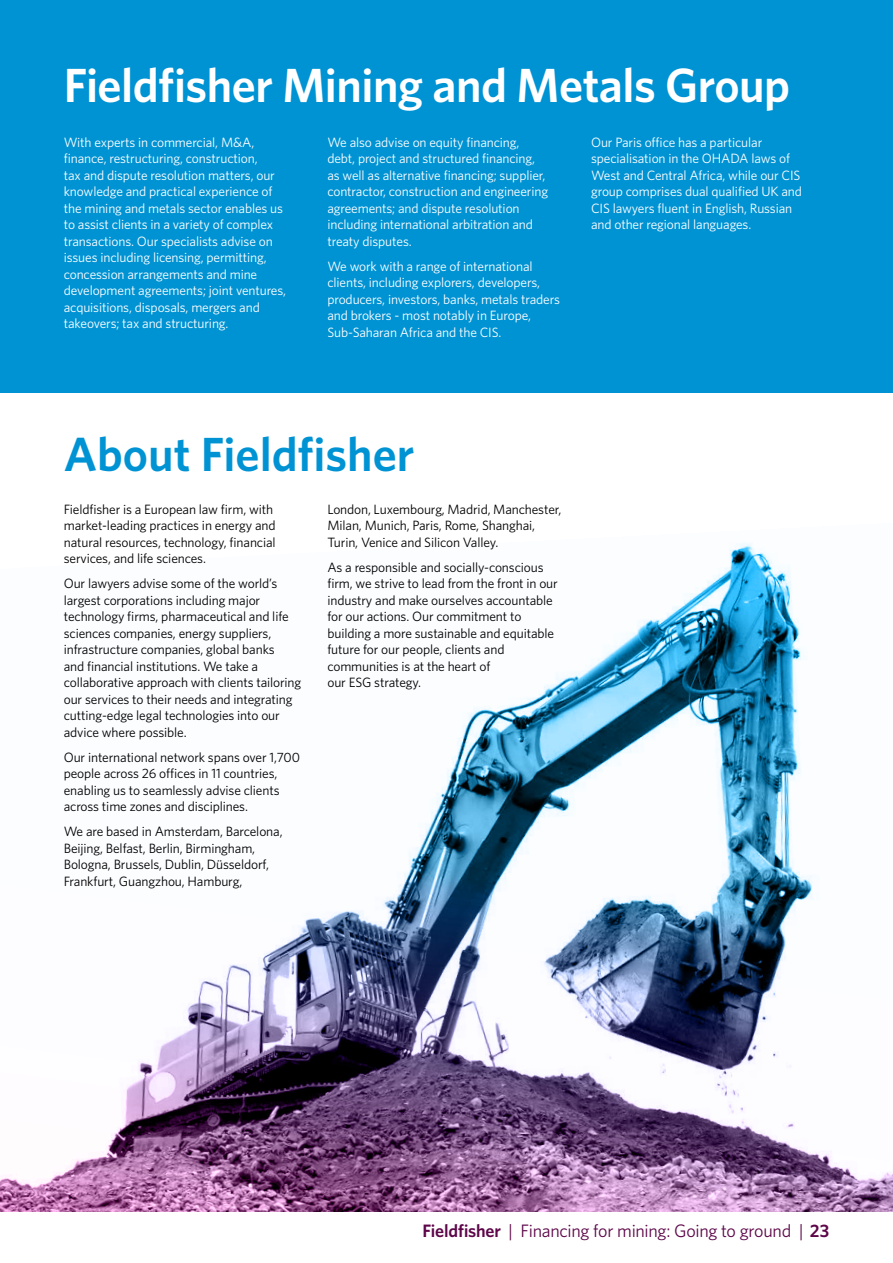
<style>
.page{position:relative;width:893px;height:1263px;background:#fff}
.page>*{position:absolute;margin:0;border:0;box-sizing:border-box;transform-origin:0 0}
.t1{font:600 48px "Whitney";letter-spacing:-.01em;color:#fff}
.t2{font:600 48px "Whitney";color:#0093d4}
.t3{font:18px "Whitney";letter-spacing:-.02em;color:#5d0749}
.t4{font:13.5px/16.5px "Whitney";letter-spacing:-.01em;color:#000}
.t5{font:13.5px/16.5px "Whitney";letter-spacing:-.01em;color:#fff}
.s1{font-weight:600}
</style>
<div class="page">
<img style="left:0;top:543px;width:893px;height:669px">
<div style="left:0;top:0;width:893px;height:392px;background:#0093d4"></div>
<h1 class="t1" style="left:64px;top:54px;width:728px">Fieldfisher Mining and Metals Group</h1>
<p class="t5" style="left:64px;top:134px;width:224px">With experts in commercial, M&amp;A, finance, restructuring, construction,<br>tax and dispute resolution matters, our knowledge and practical experience of the mining and metals sector enables us to assist clients in a variety of complex transactions. Our specialists advise on issues including licensing, permitting, concession arrangements and mine development agreements; joint ventures, acquisitions, disposals, mergers and takeovers; tax and structuring.</p>
<p class="t5" style="left:327px;top:134px;width:222px">We also advise on equity financing, debt, project and structured financing, as well as alternative financing; supplier, contractor, construction and engineering agreements; and dispute resolution including international arbitration and treaty disputes.</p>
<p class="t5" style="left:591px;top:134px;width:212px">Our Paris office has a particular specialisation in the OHADA laws of West and Central Africa, while our CIS group comprises dual qualified UK and CIS lawyers fluent in English, Russian and other regional languages.</p>
<p class="t5" style="left:327px;top:258px;width:234px">We work with a range of international clients, including explorers, developers, producers, investors, banks, metals traders and brokers - most notably in Europe, Sub-Saharan Africa and the CIS.</p>
<h1 class="t2" style="left:64px;top:422px;width:352px">About Fieldfisher</h1>
<p class="t4" style="left:64px;top:500px;width:213px">Fieldfisher is a European law firm, with market-leading practices in energy and natural resources, technology, financial services, and life sciences.</p>
<p class="t4" style="left:64px;top:575px;width:239px">Our lawyers advise some of the world’s largest corporations including major technology firms, pharmaceutical and life sciences companies, energy suppliers, infrastructure companies, global banks<br>and financial institutions. We take a collaborative approach with clients tailoring our services to their needs and integrating cutting-edge legal technologies into our advice where possible.</p>
<p class="t4" style="left:64px;top:748px;width:238px">Our international network spans over 1,700 people across 26 offices in 11 countries, enabling us to seamlessly advise clients across time zones and disciplines.</p>
<p class="t4" style="left:64px;top:823px;width:220px">We are based in Amsterdam, Barcelona, Beijing, Belfast, Berlin, Birmingham, Bologna, Brussels, Dublin, Düsseldorf, Frankfurt, Guangzhou, Hamburg,</p>
<p class="t4" style="left:327px;top:500px;width:235px">London, Luxembourg, Madrid, Manchester,<br>Milan, Munich, Paris, Rome, Shanghai,<br>Turin, Venice and Silicon Valley.</p>
<p class="t4" style="left:327px;top:558px;width:232px">As a responsible and socially-conscious firm, we strive to lead from the front in our industry and make ourselves accountable for our actions. Our commitment to building a more sustainable and equitable future for our people, clients and communities is at the heart of<br>our ESG strategy.</p>
<h2 class="t3" style="left:422px;top:1219px;width:408px"><span class="s1">Fieldfisher</span> | Financing for mining: Going to ground | <span class="s1">23</span></h2>
</div>
